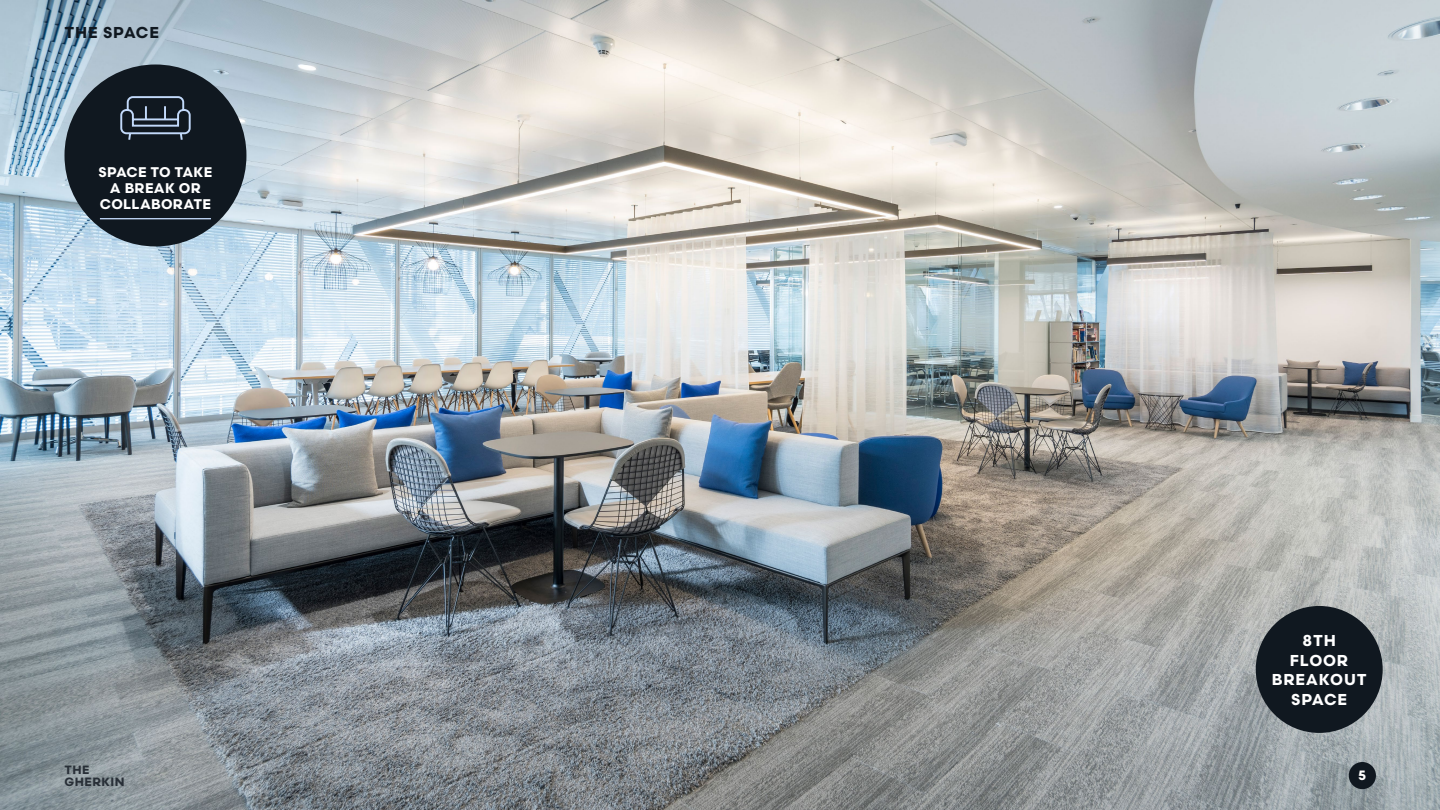
<style>
.page{position:relative;width:1440px;height:810px;background:#fff}
.page>*{position:absolute;margin:0;border:0;box-sizing:border-box;transform-origin:0 0}
.t1{font:700 15.75px/19.5px "Scandia";letter-spacing:.05em;color:#fff;text-align:center}
.t2{font:700 15.75px "Scandia";letter-spacing:.05em;color:#101820}
.t3{font:700 14.02px/15.8px "Scandia";letter-spacing:.02em;color:#fff;text-align:center}
.t4{font:700 13.5px "Scandia";color:#fff}
.t5{font:700 12px/12px "Scandia";letter-spacing:.04em;color:#282f37}
</style>
<div class="page">
<img style="left:0;top:0;width:1440px;height:810px">
<div style="left:65px;top:64px;width:181px;height:182px;background:#101820;border-radius:50%"></div>
<hr style="left:100px;top:218px;width:111px;height:1px;background:#c2d9fa">
<svg style="left:120px;top:96px;width:71px;height:44px"></svg>
<div style="left:1349px;top:762px;width:27px;height:27px;background:#101820;border-radius:50%"></div>
<div style="left:1256px;top:606px;width:127px;height:127px;background:#101820;border-radius:50%"></div>
<p class="t2" style="left:64px;top:23px;width:96px">THE SPACE</p>
<p class="t3" style="left:99px;top:164px;width:115px">SPACE TO TAKE<br>A BREAK OR<br>COLLABORATE</p>
<p class="t5" style="left:64px;top:763px;width:62px">THE<br>GHERKIN</p>
<p class="t1" style="left:1272px;top:631px;width:96px">8TH<br>FLOOR<br>BREAKOUT<br>SPACE</p>
<p class="t4" style="left:1358px;top:767px;width:10px">5</p>
</div>
